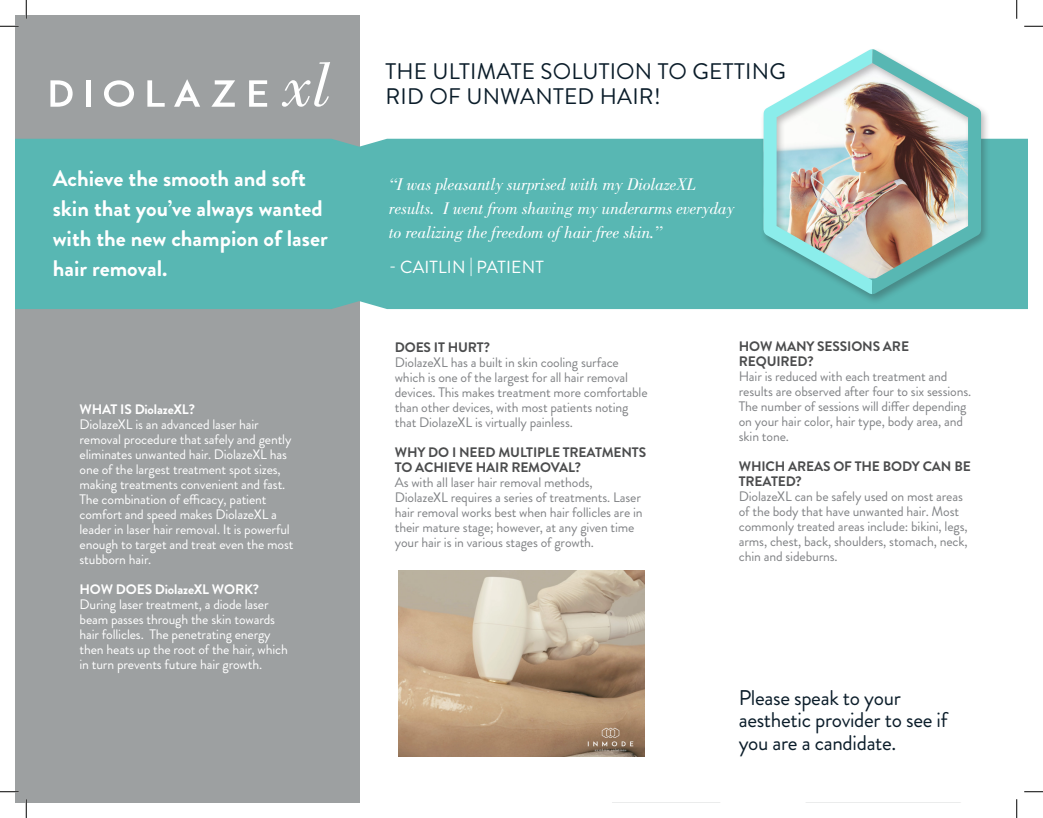
<style>
.page{position:relative;width:1043px;height:818px;background:#fff}
.page>*{position:absolute;margin:0;border:0;box-sizing:border-box;transform-origin:0 0}
.t1{font:700 22.5px/30px "Brandon Grotesque";color:#fff}
.t2{font:22.5px/25px "Brandon Grotesque";letter-spacing:.01em;color:#0b1d2a}
.t3{font:21.25px/22.5px "Brandon Grotesque";letter-spacing:-.015em;color:#0b1d2a}
.t4{font:italic 17.5px/23.8px "Bodoni Std";letter-spacing:-.01em;color:#fff}
.t5{font:17.5px "Brandon Grotesque";letter-spacing:.01em;color:#fff}
.t6{font:13.75px/15px "Brandon Grotesque";letter-spacing:-.01em;color:#808285}
.t7{font:13.75px/15px "Brandon Grotesque";letter-spacing:-.01em;color:#fff}
.t8{font:700 13.75px/15px "Brandon Grotesque";letter-spacing:-.01em;color:#4b4c4d}
.t9{font:700 13.75px "Brandon Grotesque";letter-spacing:-.01em;color:#fff}
</style>
<div class="page">
<div style="left:15px;top:15px;width:344px;height:787px;background:#9da0a1"></div>
<div style="left:15px;top:139px;width:1013px;height:170px;background:#58b7b3"></div>
<svg style="left:282px;top:62px;width:48px;height:45px"></svg>
<svg style="left:50px;top:80px;width:23px;height:27px"></svg>
<div style="left:86px;top:80px;width:5px;height:27px;background:#fff"></div>
<svg style="left:104px;top:79px;width:96px;height:28px"></svg>
<svg style="left:211px;top:80px;width:24px;height:27px"></svg>
<svg style="left:249px;top:80px;width:18px;height:27px"></svg>
<img style="left:399px;top:571px;width:245px;height:185px">
<div style="left:759px;top:48px;width:231px;height:257px;background:#231f20;opacity:.3"></div>
<img style="left:763px;top:49px;width:218px;height:245px">
<svg style="left:0;top:25px;width:19px;height:2px"></svg>
<svg style="left:1024px;top:25px;width:18px;height:2px"></svg>
<svg style="left:0;top:791px;width:19px;height:1px"></svg>
<svg style="left:1024px;top:791px;width:18px;height:1px"></svg>
<svg style="left:25px;top:0;width:2px;height:19px"></svg>
<svg style="left:25px;top:799px;width:2px;height:19px"></svg>
<svg style="left:1016px;top:0;width:1px;height:19px"></svg>
<svg style="left:1016px;top:799px;width:1px;height:19px"></svg>
<p class="t1" style="left:53px;top:164px;width:276px">Achieve the smooth and soft skin that you’ve always wanted with the new champion of laser hair removal.</p>
<p class="t9" style="left:79px;top:400px;width:117px">WHAT IS DiolazeXL?</p>
<p class="t7" style="left:79px;top:417px;width:215px">DiolazeXL is an advanced laser hair removal procedure that safely and gently eliminates unwanted hair. DiolazeXL has one of the largest treatment spot sizes, making treatments convenient and fast.<br>The combination of efficacy, patient comfort and speed makes DiolazeXL a leader in laser hair removal. It is powerful enough to target and treat even the most stubborn hair.</p>
<p class="t9" style="left:79px;top:580px;width:181px">HOW DOES DiolazeXL WORK?</p>
<p class="t7" style="left:79px;top:597px;width:210px">During laser treatment, a diode laser beam passes through the skin towards hair follicles. The penetrating energy then heats up the root of the hair, which in turn prevents future hair growth.</p>
<p class="t2" style="left:385px;top:59px;width:402px">THE ULTIMATE SOLUTION TO GETTING<br>RID OF UNWANTED HAIR!</p>
<p class="t4" style="left:389px;top:173px;width:347px">“I was pleasantly surprised with my DiolazeXL results. I went from shaving my underarms everyday to realizing the freedom of hair free skin.”</p>
<p class="t5" style="left:389px;top:255px;width:156px">- CAITLIN | PATIENT</p>
<p class="t8" style="left:395px;top:339px;width:96px">DOES IT HURT?</p>
<p class="t6" style="left:395px;top:354px;width:254px">DiolazeXL has a built in skin cooling surface which is one of the largest for all hair removal devices. This makes treatment more comfortable than other devices, with most patients noting that DiolazeXL is virtually painless.</p>
<p class="t8" style="left:395px;top:444px;width:253px">WHY DO I NEED MULTIPLE TREATMENTS<br>TO ACHIEVE HAIR REMOVAL?</p>
<p class="t6" style="left:395px;top:474px;width:249px">As with all laser hair removal methods, DiolazeXL requires a series of treatments. Laser hair removal works best when hair follicles are in their mature stage; however, at any given time your hair is in various stages of growth.</p>
<p class="t8" style="left:738px;top:339px;width:172px">HOW MANY SESSIONS ARE<br>REQUIRED?</p>
<p class="t6" style="left:738px;top:369px;width:234px">Hair is reduced with each treatment and results are observed after four to six sessions.<br>The number of sessions will differ depending on your hair color, hair type, body area, and skin tone.</p>
<p class="t8" style="left:738px;top:459px;width:233px">WHICH AREAS OF THE BODY CAN BE<br>TREATED?</p>
<p class="t6" style="left:738px;top:489px;width:230px">DiolazeXL can be safely used on most areas of the body that have unwanted hair. Most commonly treated areas include: bikini, legs, arms, chest, back, shoulders, stomach, neck, chin and sideburns.</p>
<p class="t3" style="left:738px;top:686px;width:210px">Please speak to your aesthetic provider to see if you are a candidate.</p>
</div>
